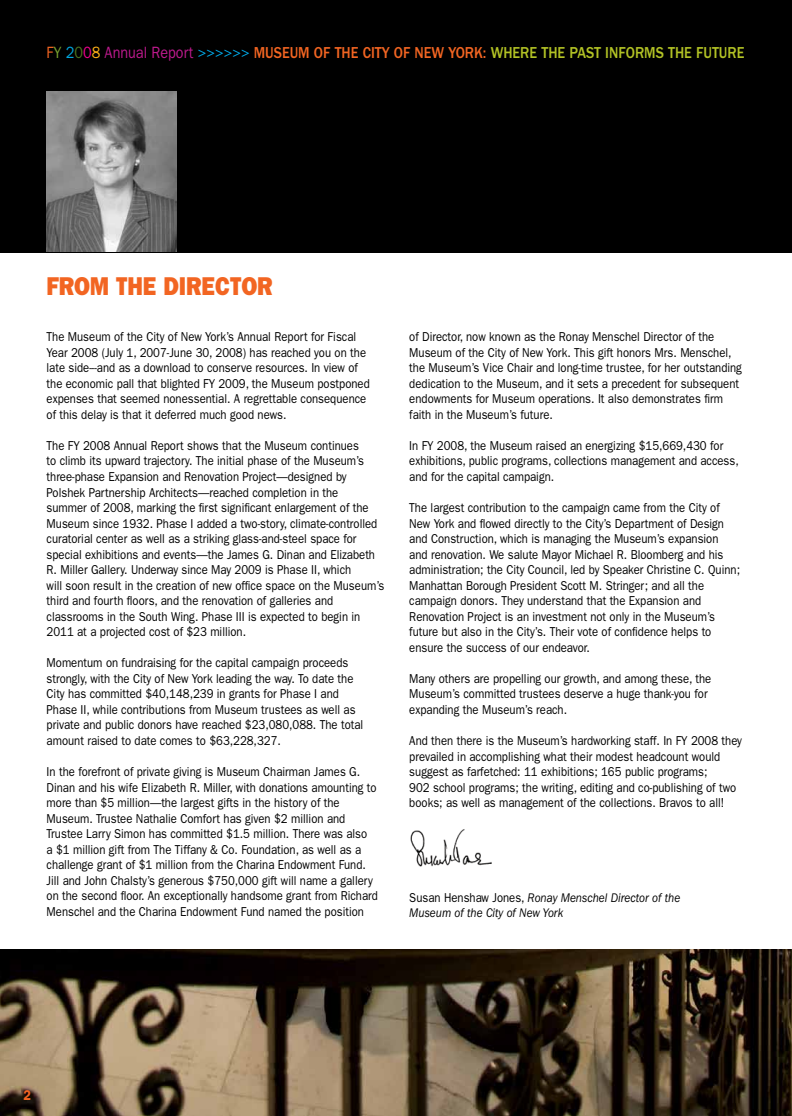
<style>
.page{position:relative;width:792px;height:1116px;background:#fff}
.page>*{position:absolute;margin:0;border:0;box-sizing:border-box;transform-origin:0 0}
.t1{font:800 25.9px "Franklin Gothic";color:#f26522;scale:.88 1}
.t2{font:500 16.4px "Franklin Gothic";color:#b2c225;scale:.88 1}
.t3{font:600 14.2px "Franklin Gothic";color:#f26522;scale:.88 1}
.t4{font:12.9px/15.5px "Franklin Gothic";color:#000;scale:.88 1}
.t5{font:italic 12.9px/15.5px "Franklin Gothic";color:#000;scale:.88 1}
.s1{font-weight:400;color:#f26522}
.s2{font-weight:400;color:#78a22f}
.s3{font-weight:400;color:#00a6de}
.s4{font-weight:400;color:#4b711d}
.s5{font-weight:400;color:#ec008c}
.s6{font-weight:400;color:#fcaf17}
.s7{font-weight:400;color:#bd1a8d}
.s8{font-weight:400;color:#00aeef}
.s9{color:#f26522}
.s10{font-style:normal}
</style>
<div class="page">
<img style="left:0;top:949px;width:792px;height:167px">
<img style="left:410px;top:829px;width:82px;height:38px">
<div style="left:0;top:0;width:792px;height:252px;background:#000"></div>
<img style="left:47px;top:92px;width:129px;height:160px">
<p class="t2" style="left:47px;top:43px;width:795px"><span class="s1">F</span><span class="s2">Y</span> <span class="s3">2</span><span class="s4">0</span><span class="s5">0</span><span class="s6">8</span> <span class="s7">Annual Report</span> <span class="s8">&gt;&gt;&gt;&gt;&gt;&gt;</span> <span class="s9">MUSEUM OF THE CITY OF NEW YORK:</span> WHERE THE PAST INFORMS THE FUTURE</p>
<h1 class="t1" style="left:47px;top:271px;width:258px">FROM THE DIRECTOR</h1>
<p class="t4" style="left:47px;top:329px;width:369px">The Museum of the City of New York’s Annual Report for Fiscal Year 2008 (July 1, 2007-June 30, 2008) has reached you on the late side---and as a download to conserve resources. In view of the economic pall that blighted FY 2009, the Museum postponed expenses that seemed nonessential. A regrettable consequence of this delay is that it deferred much good news.</p>
<p class="t4" style="left:47px;top:438px;width:385px">The FY 2008 Annual Report shows that the Museum continues<br>to climb its upward trajectory. The initial phase of the Museum’s three-phase Expansion and Renovation Project—designed by Polshek Partnership Architects—reached completion in the<br>summer of 2008, marking the first significant enlargement of the Museum since 1932. Phase I added a two-story, climate-controlled curatorial center as well as a striking glass-and-steel space for special exhibitions and events—the James G. Dinan and Elizabeth R. Miller Gallery. Underway since May 2009 is Phase II, which<br>will soon result in the creation of new office space on the Museum’s third and fourth floors, and the renovation of galleries and classrooms in the South Wing. Phase III is expected to begin in 2011 at a projected cost of $23 million.</p>
<p class="t4" style="left:47px;top:655px;width:361px">Momentum on fundraising for the capital campaign proceeds strongly, with the City of New York leading the way. To date the City has committed $40,148,239 in grants for Phase I and Phase II, while contributions from Museum trustees as well as private and public donors have reached $23,080,088. The total amount raised to date comes to $63,228,327.</p>
<p class="t4" style="left:47px;top:764px;width:378px">In the forefront of private giving is Museum Chairman James G.<br>Dinan and his wife Elizabeth R. Miller, with donations amounting to more than $5 million—the largest gifts in the history of the Museum. Trustee Nathalie Comfort has given $2 million and Trustee Larry Simon has committed $1.5 million. There was also<br>a $1 million gift from The Tiffany &amp; Co. Foundation, as well as a challenge grant of $1 million from the Charina Endowment Fund.<br>Jill and John Chalsty’s generous $750,000 gift will name a gallery on the second floor. An exceptionally handsome grant from Richard Menschel and the Charina Endowment Fund named the position</p>
<p class="t4" style="left:409px;top:329px;width:380px">of Director, now known as the Ronay Menschel Director of the Museum of the City of New York. This gift honors Mrs. Menschel, the Museum’s Vice Chair and long-time trustee, for her outstanding dedication to the Museum, and it sets a precedent for subsequent endowments for Museum operations. It also demonstrates firm faith in the Museum’s future.</p>
<p class="t4" style="left:409px;top:438px;width:376px">In FY 2008, the Museum raised an energizing $15,669,430 for exhibitions, public programs, collections management and access, and for the capital campaign.</p>
<p class="t4" style="left:409px;top:500px;width:377px">The largest contribution to the campaign came from the City of New York and flowed directly to the City’s Department of Design and Construction, which is managing the Museum’s expansion and renovation. We salute Mayor Michael R. Bloomberg and his administration; the City Council, led by Speaker Christine C. Quinn; Manhattan Borough President Scott M. Stringer; and all the campaign donors. They understand that the Expansion and Renovation Project is an investment not only in the Museum’s future but also in the City’s. Their vote of confidence helps to ensure the success of our endeavor.</p>
<p class="t4" style="left:409px;top:670px;width:345px">Many others are propelling our growth, and among these, the<br>Museum’s committed trustees deserve a huge thank-you for expanding the Museum’s reach.</p>
<p class="t4" style="left:409px;top:733px;width:380px">And then there is the Museum’s hardworking staff. In FY 2008 they prevailed in accomplishing what their modest headcount would suggest as farfetched: 11 exhibitions; 165 public programs;<br>902 school programs; the writing, editing and co-publishing of two books; as well as management of the collections. Bravos to all!</p>
<p class="t5" style="left:409px;top:890px;width:310px"><span class="s10">Susan Henshaw Jones,</span> Ronay Menschel Director of the<br>Museum of the City of New York</p>
<p class="t3" style="left:24px;top:1087px;width:10px">2</p>
</div>
